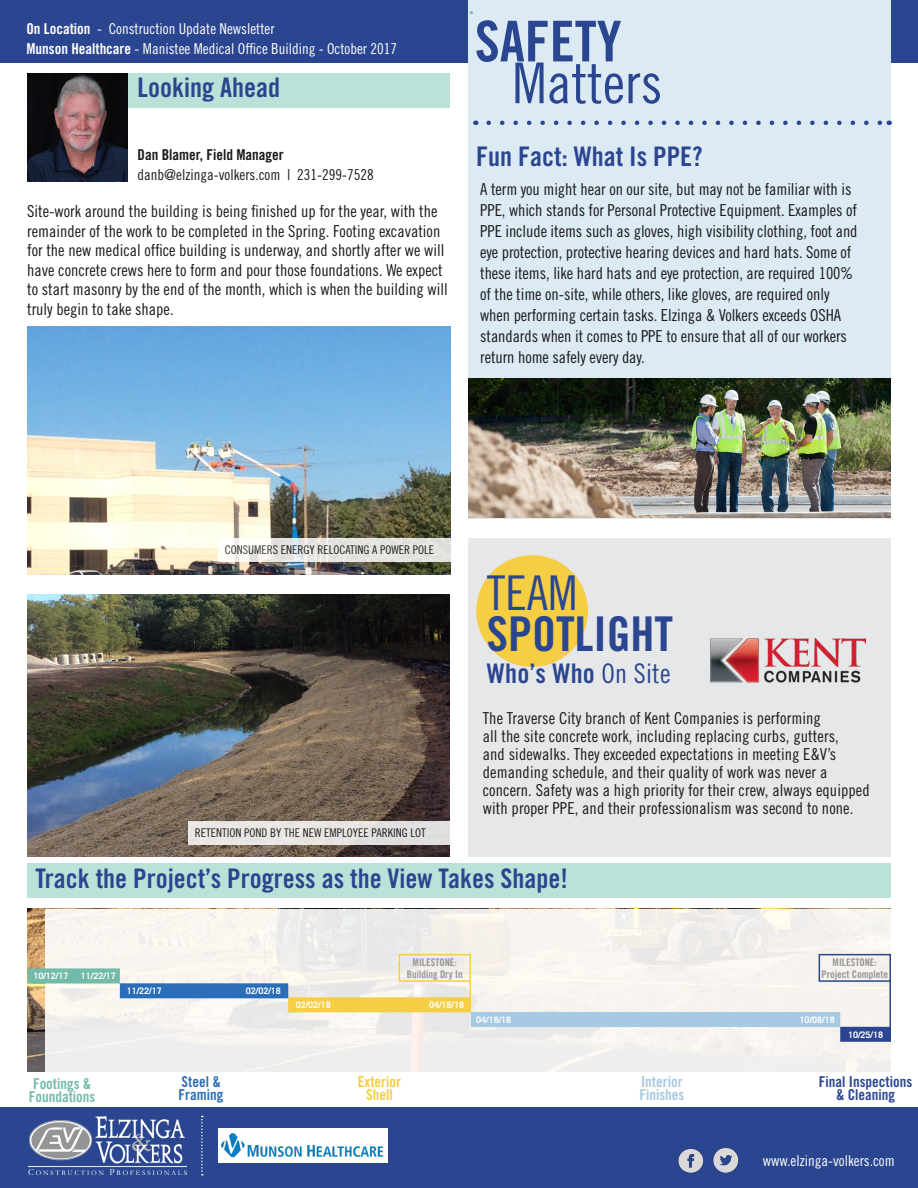
<style>
.page{position:relative;width:918px;height:1188px;background:#fff}
.page>*{position:absolute;margin:0;border:0;box-sizing:border-box;transform-origin:0 0}
.t1{font:56.25px "Trade Gothic LT Std Cn 18";color:#2b4690}
.t2{font:56.25px "Trade Gothic LT Std Bd Cn 20";color:#2b4690}
.t3{font:48px "Trade Gothic LT Std Bd Cn 20";color:#2b4690}
.t4{font:48px "Trade Gothic LT Std Cn 18";color:#2b4690}
.t5{font:27px "Trade Gothic LT Std Bd Cn 20";color:#2b4690}
.t6{font:700 19.5px "Arial";color:#72baaa}
.t7{font:16.5px/21px "Trade Gothic LT Std Cn 18";color:#19191a}
.t8{font:15px/19.5px "Trade Gothic LT Std Cn 18";color:#fff}
.t9{font:15px "Trade Gothic LT Std Cn 18";color:#19191a}
.t10{font:15px/13.5px "Trade Gothic LT Std Bd Cn 20";color:#2b4690;text-align:center}
.t11{font:15px "Trade Gothic LT Std Bd Cn 20";color:#19191a}
.t12{font:15px/13.5px "Trade Gothic LT Std Bd Cn 20";color:#72baaa}
.t13{font:15px/13.5px "Trade Gothic LT Std Bd Cn 20";color:#a7c9e1}
.t14{font:15px/13.5px "Trade Gothic LT Std Bd Cn 20";color:#f6ce43;text-align:center}
.t15{font:15px/13.5px "Trade Gothic LT Std Bd Cn 20";color:#2b6db6}
.t16{font:12px "Trade Gothic LT Std Cn 18";color:#19191a}
.t17{font:10.5px/12px "Trade Gothic LT Std Bd Cn 20";color:#939598;text-align:center}
.t18{font:700 9px "Trade Gothic LT Std";color:#fff}
.s1{font-family:"Trade Gothic LT Std Bd Cn 20"}
.s2{font-family:"Trade Gothic LT Std Cn 18"}
</style>
<div class="page">
<div style="left:45px;top:909px;width:846px;height:162px;background:linear-gradient(to right,#f3f1ee,#f4f1ed)"></div>
<div style="left:469px;top:538px;width:422px;height:318px;background:#e6e7e8"></div>
<div style="left:0;top:0;width:918px;height:62px;background:#2b4690"></div>
<div style="left:0;top:1107px;width:918px;height:81px;background:#2b4690"></div>
<div style="left:127px;top:73px;width:323px;height:35px;background:#bbe2d8"></div>
<img style="left:28px;top:74px;width:100px;height:108px">
<div style="left:476px;top:555px;width:112px;height:112px;background:#f6ce43;border-radius:50%"></div>
<div style="left:27px;top:863px;width:864px;height:35px;background:#bbe2d8"></div>
<div style="left:28px;top:968px;width:92px;height:15px;background:#72baaa"></div>
<div style="left:288px;top:997px;width:183px;height:15px;background:#f6ce43"></div>
<div style="left:120px;top:983px;width:168px;height:15px;background:#2b6db6"></div>
<div style="left:471px;top:1012px;width:369px;height:15px;background:#a7c9e1"></div>
<div style="left:840px;top:1027px;width:51px;height:15px;background:#2b4690"></div>
<svg style="left:201px;top:1116px;width:2px;height:60px"></svg>
<div style="left:469px;top:0;width:422px;height:518px;background:#dceaf4"></div>
<img style="left:28px;top:327px;width:423px;height:248px">
<svg style="left:218px;top:538px;width:233px;height:24px;fill:#e5e5e1"></svg>
<svg style="left:489px;top:121px;width:393px;height:4px"></svg>
<img style="left:713px;top:1147px;width:26px;height:26px">
<img style="left:678px;top:1148px;width:26px;height:25px">
<img style="left:28px;top:1116px;width:159px;height:59px">
<div style="left:219px;top:1129px;width:169px;height:34px;background:#fff"></div>
<img style="left:222px;top:1134px;width:161px;height:24px">
<img style="left:27px;top:594px;width:423px;height:262px">
<div style="left:188px;top:821px;width:263px;height:24px;background:#e6e4e2"></div>
<div style="left:399px;top:954px;width:72px;height:28px;border:2px solid #f6ce43"></div>
<div style="left:819px;top:954px;width:72px;height:28px;border:2px solid #2b4690"></div>
<img style="left:711px;top:638px;width:154px;height:45px">
<img style="left:469px;top:379px;width:422px;height:138px">
<svg style="left:470px;top:982px;width:1px;height:15px"></svg>
<hr style="left:890px;top:982px;width:1px;height:45px;background:#2b4690">
<p class="t8" style="left:26px;top:19px;width:372px"><span class="s1">On Location</span> - Construction Update Newsletter<br><span class="s1">Munson Healthcare</span> - Manistee Medical Office Building - October 2017</p>
<h3 class="t5" style="left:138px;top:71px;width:144px">Looking Ahead</h3>
<p class="t11" style="left:138px;top:146px;width:148px">Dan Blamer, Field Manager</p>
<p class="t9" style="left:138px;top:166px;width:238px">danb@elzinga-volkers.com | 231-299-7528</p>
<p class="t7" style="left:27px;top:202px;width:422px;line-height:19.5px">Site-work around the building is being finished up for the year, with the remainder of the work to be completed in the Spring. Footing excavation for the new medical office building is underway, and shortly after we will have concrete crews here to form and pour those foundations. We expect to start masonry by the end of the month, which is when the building will truly begin to take shape.</p>
<p class="t6" style="left:469px;top:-6px;width:7px">.</p>
<h1 class="t2" style="left:475px;top:7px;width:148px">SAFETY</h1>
<h1 class="t1" style="left:512px;top:50px;width:152px">Matters</h1>
<h3 class="t5" style="left:476px;top:140px;width:228px">Fun Fact: What Is PPE?</h3>
<p class="t7" style="left:480px;top:178px;width:379px">A term you might hear on our site, but may not be familiar with is PPE, which stands for Personal Protective Equipment. Examples of PPE include items such as gloves, high visibility clothing, foot and eye protection, protective hearing devices and hard hats. Some of these items, like hard hats and eye protection, are required 100% of the time on-site, while others, like gloves, are required only when performing certain tasks. Elzinga &amp; Volkers exceeds OSHA standards when it comes to PPE to ensure that all of our workers return home safely every day.</p>
<p class="t16" style="left:225px;top:543px;width:211px">CONSUMERS ENERGY RELOCATING A POWER POLE</p>
<p class="t16" style="left:195px;top:826px;width:233px">RETENTION POND BY THE NEW EMPLOYEE PARKING LOT</p>
<p class="t9" style="left:310px;top:829px;width:73px">Photo caption</p>
<h2 class="t4" style="left:487px;top:564px;width:92px">TEAM</h2>
<h2 class="t3" style="left:487px;top:605px;width:188px">SPOTLIGHT</h2>
<h3 class="t5" style="left:487px;top:657px;width:185px">Who’s Who <span class="s2">On Site</span></h3>
<p class="t7" style="left:483px;top:709px;width:388px;line-height:18px">The Traverse City branch of Kent Companies is performing<br>all the site concrete work, including replacing curbs, gutters,<br>and sidewalks. They exceeded expectations in meeting E&amp;V’s demanding schedule, and their quality of work was never a concern. Safety was a high priority for their crew, always equipped with proper PPE, and their professionalism was second to none.</p>
<h3 class="t5" style="left:35px;top:862px;width:534px">Track the Project’s Progress as the View Takes Shape!</h3>
<p class="t18" style="left:33px;top:970px;width:37px">10/12/17</p>
<p class="t18" style="left:81px;top:970px;width:37px">11/22/17</p>
<p class="t18" style="left:127px;top:985px;width:37px">11/22/17</p>
<p class="t18" style="left:246px;top:985px;width:37px">02/02/18</p>
<p class="t18" style="left:296px;top:999px;width:37px">02/02/18</p>
<p class="t12" style="left:29px;top:1076px;width:68px">Footings &amp;<br>Foundations</p>
<p class="t15" style="left:179px;top:1075px;width:46px">Steel &amp;<br>Framing</p>
<p class="t17" style="left:407px;top:956px;width:57px">MILESTONE:<br>Building Dry In</p>
<p class="t17" style="left:822px;top:956px;width:68px">MILESTONE:<br>Project Complete</p>
<p class="t18" style="left:800px;top:1014px;width:37px">10/08/18</p>
<p class="t18" style="left:848px;top:1029px;width:37px">10/25/18</p>
<p class="t18" style="left:429px;top:999px;width:37px">04/18/18</p>
<p class="t18" style="left:476px;top:1014px;width:37px">04/18/18</p>
<p class="t14" style="left:358px;top:1075px;width:45px">Exterior<br>Shell</p>
<p class="t13" style="left:639px;top:1075px;width:46px">Interior<br>Finishes</p>
<p class="t10" style="left:819px;top:1075px;width:95px">Final Inspections &amp; Cleaning</p>
<p class="t8" style="left:763px;top:1150px;width:133px">www.elzinga-volkers.com</p>
</div>
